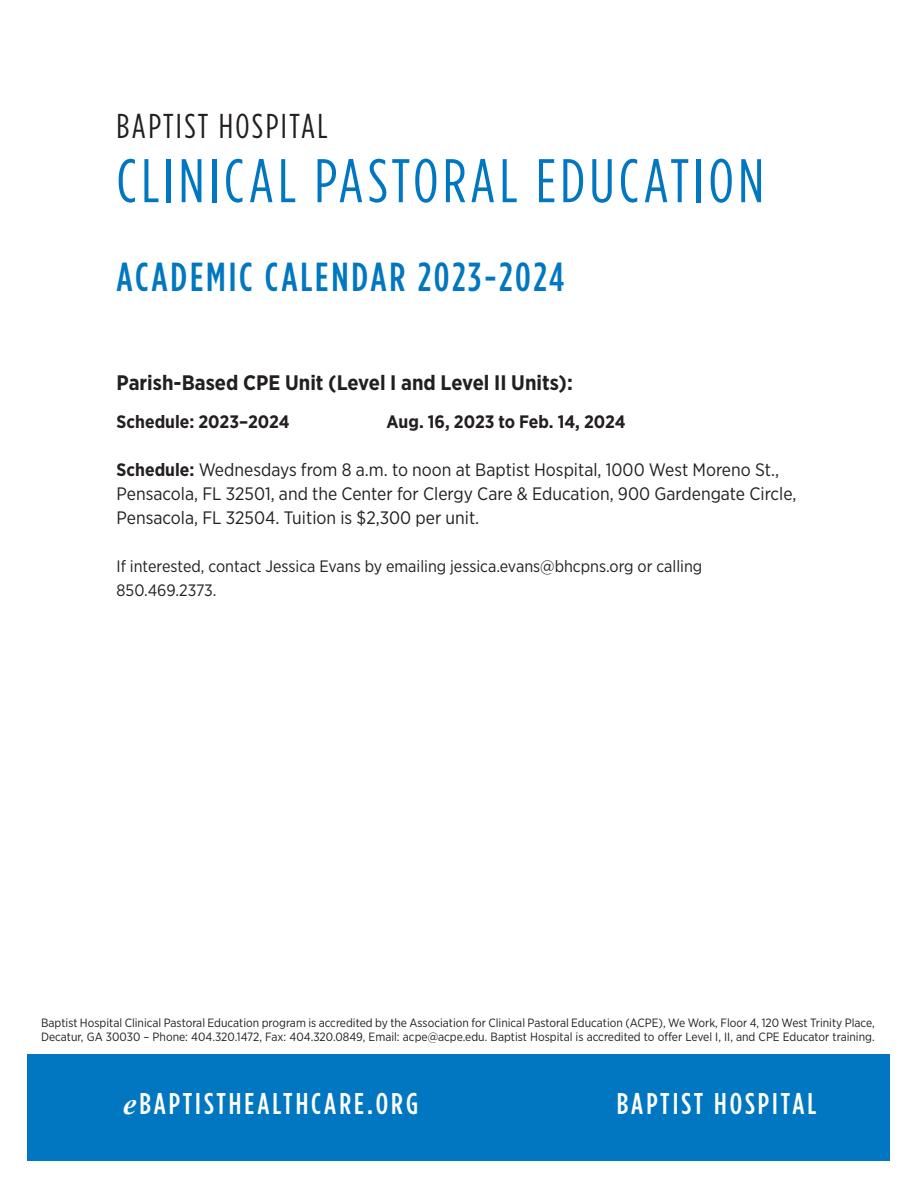
<style>
.page{position:relative;width:918px;height:1188px;background:#fff}
.page>*{position:absolute;margin:0;border:0;box-sizing:border-box;transform-origin:0 0}
.t1{font:61.5px "Gotham Condensed";letter-spacing:.07em;color:#0077c0}
.t2{font:500 40.5px "Gotham Condensed";letter-spacing:.07em;color:#0077c0}
.t3{font:34.5px "Gotham Condensed";letter-spacing:.07em;color:#231f20}
.t4{font:500 30px "Gotham Condensed";letter-spacing:.1em;color:#fff}
.t5{font:700 21px "Gotham Narrow";color:#231f20}
.t6{font:18px/24px "Gotham Narrow";color:#231f20}
.t7{font:700 18px "Gotham Narrow";color:#231f20}
.t8{font:16.5px/24px "Gotham Narrow";color:#231f20}
.t9{font:12px/14.4px "Gotham Narrow";color:#231f20}
.s1{font-weight:700}
.s2{font-family:"Times New Roman";font-weight:700;font-style:italic}
</style>
<div class="page">
<div style="left:28px;top:1054px;width:862px;height:106px;background:#0077c0"></div>
<h3 class="t3" style="left:117px;top:106px;width:212px">BAPTIST HOSPITAL</h3>
<h1 class="t1" style="left:117px;top:146px;width:649px">CLINICAL PASTORAL EDUCATION</h1>
<h2 class="t2" style="left:117px;top:254px;width:449px">ACADEMIC CALENDAR 2023-2024</h2>
<h3 class="t5" style="left:117px;top:369px;width:458px">Parish-Based CPE Unit (Level I and Level II Units):</h3>
<h3 class="t7" style="left:117px;top:410px;width:175px">Schedule: 2023–2024</h3>
<h3 class="t7" style="left:387px;top:410px;width:241px">Aug. 16, 2023 to Feb. 14, 2024</h3>
<h3 class="t6" style="left:117px;top:457px;width:681px"><span class="s1">Schedule:</span> Wednesdays from 8 a.m. to noon at Baptist Hospital, 1000 West Moreno St.,<br>Pensacola, FL 32501, and the Center for Clergy Care &amp; Education, 900 Gardengate Circle,<br>Pensacola, FL 32504. Tuition is $2,300 per unit.</h3>
<h3 class="t8" style="left:117px;top:554px;width:587px">If interested, contact Jessica Evans by emailing jessica.evans@bhcpns.org or calling<br>850.469.2373.</h3>
<p class="t9" style="left:41px;top:1015px;width:835px">Baptist Hospital Clinical Pastoral Education program is accredited by the Association for Clinical Pastoral Education (ACPE), We Work, Floor 4, 120 West Trinity Place,<br>Decatur, GA 30030 – Phone: 404.320.1472, Fax: 404.320.0849, Email: acpe@acpe.edu. Baptist Hospital is accredited to offer Level I, II, and CPE Educator training.</p>
<h3 class="t4" style="left:123px;top:1086px;width:296px"><span class="s2">e</span>BAPTISTHEALTHCARE.ORG</h3>
<h3 class="t4" style="left:617px;top:1086px;width:201px">BAPTIST HOSPITAL</h3>
</div>
